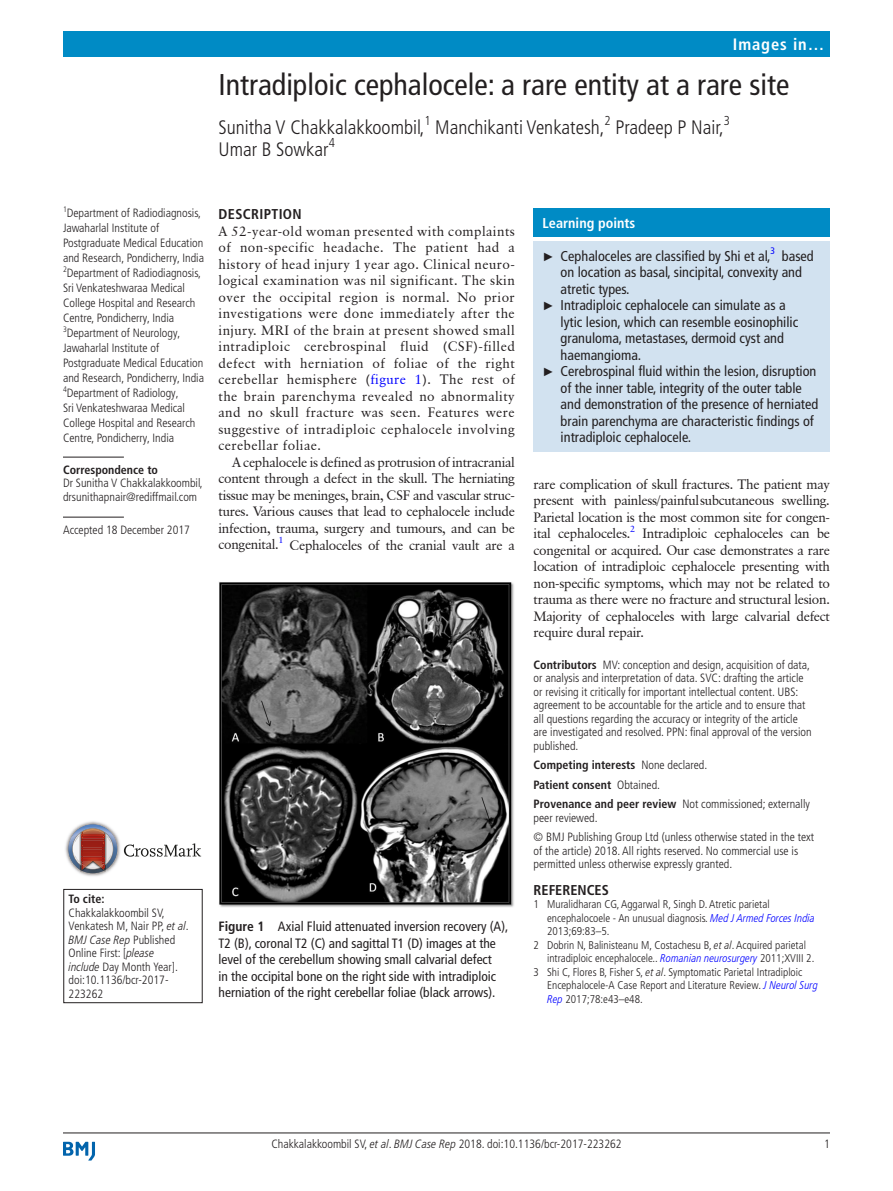
<style>
.page{position:relative;width:893px;height:1191px;background:#fff}
.page>*{position:absolute;margin:0;border:0;box-sizing:border-box;transform-origin:0 0}
.t1{font:condensed 30px "Frutiger LT Pro";color:#231f20}
.t2{font:300 condensed 19.5px/22.5px "Frutiger LT Pro";color:#231f20}
.t3{font:700 condensed 16.5px "Frutiger LT Std";letter-spacing:.055em;color:#fff}
.t4{font:condensed 14.25px "Frutiger LT Pro";color:#231f20}
.t5{font:700 condensed 14.25px "Frutiger LT Pro";color:#fff}
.t6{font:700 condensed 14.25px "Frutiger LT Pro";letter-spacing:.025em;color:#231f20}
.t7{font:700 condensed 14.25px "Frutiger LT Std";color:#231f20}
.t8{font:13.5px/16.5px "Classical Garamond BT";letter-spacing:-.02em;color:#231f20;text-align:justify}
.t9{font:condensed 13.5px/16.5px "Frutiger LT Pro";color:#231f20}
.t10{font:300 condensed 12.9px "Frutiger LT Pro";color:#231f20}
.t11{font:300 condensed 12px/15px "Frutiger LT Pro";color:#231f20}
.t12{font:700 condensed 12px/19.5px "Frutiger LT Pro";color:#231f20}
.t13{font:300 condensed 11.25px "Frutiger LT Pro";color:#231f20}
.t14{font:condensed 9.45px "Frutiger LT Pro";color:#00f}
.s1{color:#00f}
.s2{font-style:italic}
.s3{font-weight:700}
.s4{font-family:"Arial";font-stretch:normal;font-size:12px}
.s5{font-weight:300}
.s6{font-style:italic;color:#00f}
</style>
<div class="page">
<hr style="left:63px;top:1132px;width:767px;height:1px;background:#231f20">
<svg style="left:63px;top:1141px;width:32px;height:19px"></svg>
<div style="left:63px;top:31px;width:767px;height:25px;background:#008bc5"></div>
<div style="left:63px;top:889px;width:140px;height:114px;border:1px solid #231f20"></div>
<hr style="left:63px;top:457px;width:61px;height:1px;background:#231f20">
<hr style="left:63px;top:517px;width:61px;height:1px;background:#231f20">
<img style="left:65px;top:821px;width:55px;height:55px">
<svg style="left:68px;top:824px;width:49px;height:49px;background:#a88588"></svg>
<svg style="left:124px;top:843px;width:77px;height:13px"></svg>
<img style="left:219px;top:582px;width:295px;height:325px">
<div style="left:534px;top:208px;width:296px;height:29px;background:#008bc5"></div>
<div style="left:534px;top:241px;width:296px;height:210px;background:#d2e2f0"></div>
<p class="t3" style="left:733px;top:34px;width:93px">IMAGES IN…</p>
<h1 class="t1" style="left:219px;top:67px;width:572px">Intradiploic cephalocele: a rare entity at a rare site</h1>
<h2 class="t2" style="left:219px;top:116px;width:513px">Sunitha V Chakkalakkoombil,<sup>1</sup> Manchikanti Venkatesh,<sup>2</sup> Pradeep P Nair,<sup>3<br></sup>Umar B Sowkar</h2>
<p class="t10" style="left:329px;top:135px;width:8px">4</p>
<p class="t11" style="left:63px;top:206px;width:143px"><sup>1</sup>Department of Radiodiagnosis,<br>Jawaharlal Institute of<br>Postgraduate Medical Education and Research, Pondicherry, India<br><sup>2</sup>Department of Radiodiagnosis,<br>Sri Venkateshwaraa Medical<br>College Hospital and Research<br>Centre, Pondicherry, India<br><sup>3</sup>Department of Neurology,<br>Jawaharlal Institute of<br>Postgraduate Medical Education and Research, Pondicherry, India<br><sup>4</sup>Department of Radiology,<br>Sri Venkateshwaraa Medical<br>College Hospital and Research<br>Centre, Pondicherry, India</p>
<p class="t12" style="left:63px;top:460px;width:97px">Correspondence to</p>
<p class="t11" style="left:63px;top:477px;width:141px;line-height:13.5px">Dr Sunitha V Chakkalakkoombil, drsunithapnair@rediffmail.com</p>
<p class="t11" style="left:63px;top:522px;width:128px">Accepted 18 December 2017</p>
<p class="t6" style="left:219px;top:206px;width:85px">Description</p>
<p class="t8" style="left:219px;top:223px;width:298px">A 52-year-old woman presented with complaints of non-specific headache. The patient had a history of head injury 1 year ago. Clinical neuro&shy;logical examination was nil significant. The skin over the occipital region is normal. No prior investigations were done immediately after the injury. MRI of the brain at present showed small intradiploic cerebrospinal fluid (CSF)-filled defect with herniation of foliae of the right cerebellar hemisphere (<span class="s1">figure 1</span>). The rest of the brain parenchyma revealed no abnormality and no skull fracture was seen. Features were suggestive of intradiploic cephalocele involving cerebellar foliae.</p>
<p class="t8" style="left:219px;top:454px;width:298px;text-indent:14px">A cephalocele is defined as protrusion of intracranial content through a defect in the skull. The herniating tissue may be meninges, brain, CSF and vascular struc&shy;tures. Various causes that lead to cephalocele include infection, trauma, surgery and tumours, and can be congenital.<sup>1</sup> Cephaloceles of the cranial vault are a</p>
<p class="t12" style="left:69px;top:889px;width:37px">To cite:</p>
<p class="t11" style="left:69px;top:906px;width:122px;line-height:13.5px">Chakkalakkoombil SV,<br>Venkatesh M, Nair PP, <span class="s2">et al</span>.<br><span class="s2">BMJ Case Rep</span> Published<br>Online First: [<span class="s2">please<br>include</span> Day Month Year]. doi:10.1136/bcr-2017-<br>223262</p>
<p class="t9" style="left:219px;top:918px;width:291px"><span class="s3">Figure 1</span> Axial Fluid attenuated inversion recovery (A), T2 (B), coronal T2 (C) and sagittal T1 (D) images at the level of the cerebellum showing small calvarial defect<br>in the occipital bone on the right side with intradiploic herniation of the right cerebellar foliae (black arrows).</p>
<p class="t5" style="left:543px;top:215px;width:94px">Learning points</p>
<p class="t4" style="left:543px;top:248px;width:229px"><span class="s4">►</span> Cephaloceles are classified by Shi et al,</p>
<p class="t14" style="left:770px;top:246px;width:6px">3</p>
<p class="t4" style="left:782px;top:248px;width:33px">based</p>
<p class="t4" style="left:561px;top:264px;width:243px">on location as basal, sincipital, convexity and</p>
<p class="t4" style="left:561px;top:281px;width:71px">atretic types.</p>
<p class="t4" style="left:543px;top:297px;width:245px"><span class="s4">►</span> Intradiploic cephalocele can simulate as a</p>
<p class="t4" style="left:561px;top:314px;width:239px">lytic lesion, which can resemble eosinophilic</p>
<p class="t4" style="left:561px;top:330px;width:225px">granuloma, metastases, dermoid cyst and</p>
<p class="t4" style="left:561px;top:347px;width:82px">haemangioma.</p>
<p class="t4" style="left:543px;top:363px;width:275px"><span class="s4">►</span> Cerebrospinal fluid within the lesion, disruption</p>
<p class="t4" style="left:561px;top:380px;width:243px">of the inner table, integrity of the outer table</p>
<p class="t4" style="left:561px;top:396px;width:259px">and demonstration of the presence of herniated</p>
<p class="t4" style="left:561px;top:413px;width:255px">brain parenchyma are characteristic findings of</p>
<p class="t4" style="left:561px;top:429px;width:132px">intradiploic cephalocele.</p>
<p class="t8" style="left:534px;top:475px;width:298px">rare complication of skull fractures. The patient may present with painless/painfulsubcutaneous swelling.<br>Parietal location is the most common site for congen&shy;ital cephaloceles.<sup>2</sup> Intradiploic cephaloceles can be congenital or acquired. Our case demonstrates a rare location of intradiploic cephalocele presenting with non-specific symptoms, which may not be related to trauma as there were no fracture and structural lesion.<br>Majority of cephaloceles with large calvarial defect require dural repair.</p>
<p class="t11" style="left:534px;top:658px;width:280px;line-height:13.5px"><span class="s3">Contributors</span> MV: conception and design, acquisition of data, or analysis and interpretation of data. SVC: drafting the article or revising it critically for important intellectual content. UBS: agreement to be accountable for the article and to ensure that all questions regarding the accuracy or integrity of the article are investigated and resolved. PPN: final approval of the version published.</p>
<p class="t12" style="left:534px;top:755px;width:278px">Competing interests <span class="s5">None declared.<br></span>Patient consent <span class="s5">Obtained.<br></span>Provenance and peer review <span class="s5">Not commissioned; externally</span></p>
<p class="t11" style="left:534px;top:808px;width:282px;line-height:19.5px">peer reviewed.<br>© BMJ Publishing Group Ltd (unless otherwise stated in the text</p>
<p class="t11" style="left:534px;top:844px;width:266px;line-height:13.5px">of the article) 2018. All rights reserved. No commercial use is permitted unless otherwise expressly granted.</p>
<p class="t7" style="left:534px;top:881px;width:77px">REFERENCES</p>
<p class="t13" style="left:534px;top:897px;width:237px">1 Muralidharan CG, Aggarwal R, Singh D. Atretic parietal</p>
<p class="t13" style="left:547px;top:911px;width:269px">encephalocoele - An unusual diagnosis. <span class="s6">Med J Armed Forces India</span></p>
<p class="t13" style="left:547px;top:924px;width:64px">2013;69:83–5.</p>
<p class="t13" style="left:534px;top:938px;width:274px">2 Dobrin N, Balinisteanu M, Costachesu B, <span class="s2">et al</span>. Acquired parietal</p>
<p class="t13" style="left:547px;top:951px;width:269px">intradiploic encephalocele.. <span class="s6">Romanian neurosurgery</span> 2011;XVIII 2.</p>
<p class="t13" style="left:534px;top:965px;width:270px">3 Shi C, Flores B, Fisher S, <span class="s2">et al</span>. Symptomatic Parietal Intradiploic</p>
<p class="t13" style="left:547px;top:978px;width:272px">Encephalocele-A Case Report and Literature Review. <span class="s6">J Neurol Surg</span></p>
<p class="t13" style="left:547px;top:992px;width:97px"><span class="s6">Rep</span> 2017;78:e43–e48.</p>
<p class="t11" style="left:271px;top:1136px;width:352px">Chakkalakkoombil SV, <span class="s2">et al</span>. <span class="s2">BMJ Case Rep</span> 2018. doi:10.1136/bcr-2017-223262</p>
<p class="t11" style="left:824px;top:1136px;width:7px">1</p>
</div>
